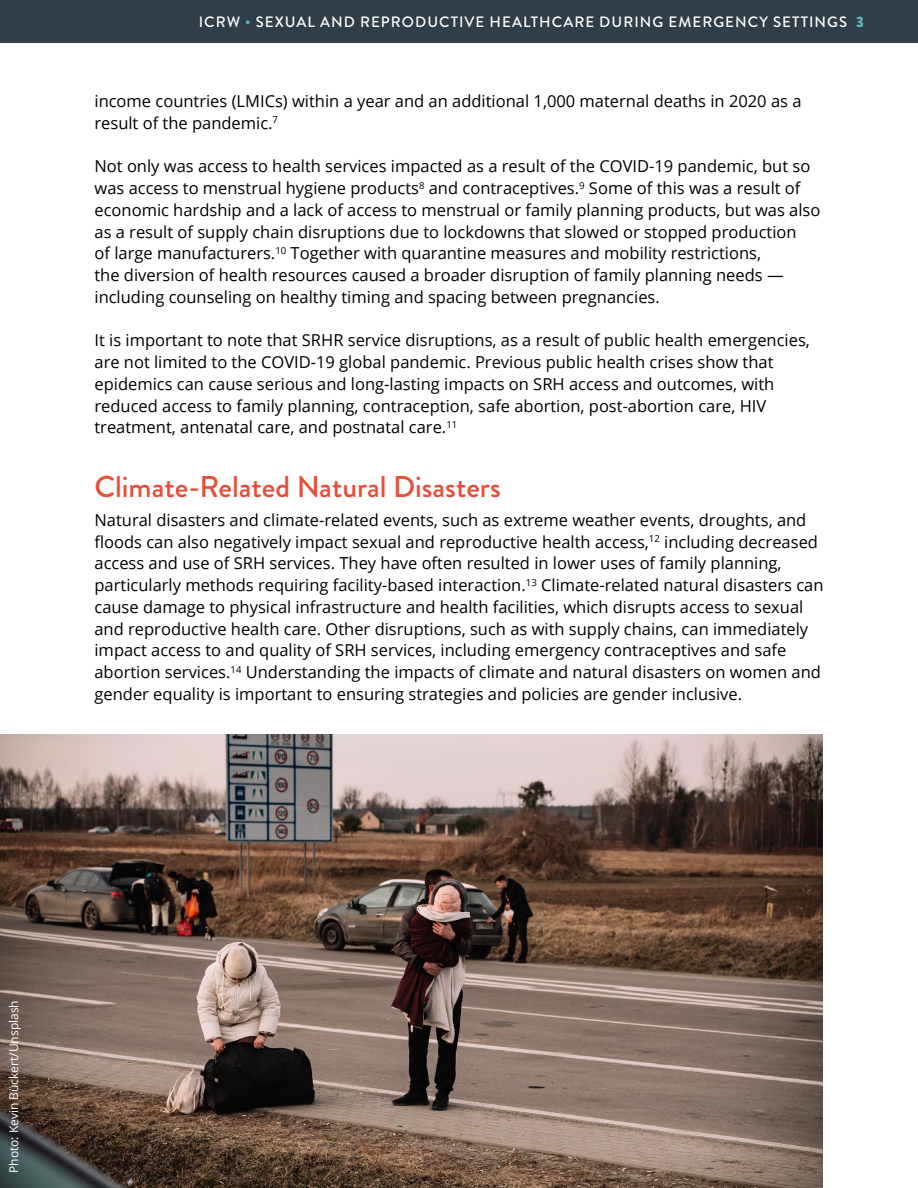
<style>
.page{position:relative;width:918px;height:1188px;background:#fff}
.page>*{position:absolute;margin:0;border:0;box-sizing:border-box;transform-origin:0 0}
.t1{font:500 30px "Brandon Grotesque";color:#e74e39}
.t2{font:16.5px/21.8px "Open Sans";color:#000}
.t3{font:500 15px "Brandon Grotesque";letter-spacing:.07em;color:#fff}
.t4{font:12px "Open Sans";color:#fff}
.s1{color:#66bebc}
.s2{color:#000}
.s3{font-weight:900;color:#66bebc}
</style>
<div class="page">
<div style="left:0;top:0;width:918px;height:43px;background:#303e49"></div>
<img style="left:0;top:734px;width:823px;height:454px">
<p class="t3" style="left:199px;top:12px;width:650px">ICRW <span class="s1">•</span> SEXUAL AND REPRODUCTIV HEALTHCARE DURING EMERGENCY SETTINGS</p>
<p class="t3" style="left:417px;top:12px;width:448px">ICRW <span class="s2">•</span> ENABLING WOMEN’S ECONOMIC EMPOWERMENT <span class="s3">3</span></p>
<p class="t2" style="left:94px;top:90px;width:709px">income countries (LMICs) within a year and an additional 1,000 maternal deaths in 2020 as a result of the pandemic.<sup>7</sup></p>
<p class="t2" style="left:94px;top:155px;width:728px">Not only was access to health services impacted as a result of the COVID-19 pandemic, but so was access to menstrual hygiene products<sup>8</sup> and contraceptives.<sup>9</sup> Some of this was a result of economic hardship and a lack of access to menstrual or family planning products, but was also as a result of supply chain disruptions due to lockdowns that slowed or stopped production<br>of large manufacturers.<sup>10</sup> Together with quarantine measures and mobility restrictions,<br>the diversion of health resources caused a broader disruption of family planning needs — including counseling on healthy timing and spacing between pregnancies.</p>
<p class="t2" style="left:94px;top:329px;width:717px">It is important to note that SRHR service disruptions, as a result of public health emergencies, are not limited to the COVID-19 global pandemic. Previous public health crises show that epidemics can cause serious and long-lasting impacts on SRH access and outcomes, with reduced access to family planning, contraception, safe abortion, post-abortion care, HIV treatment, antenatal care, and postnatal care.<sup>11</sup></p>
<h1 class="t1" style="left:94px;top:466px;width:408px">Climate-Related Natural Disasters</h1>
<p class="t2" style="left:94px;top:508px;width:731px">Natural disasters and climate-related events, such as extreme weather events, droughts, and floods can also negatively impact sexual and reproductive health access,<sup>12</sup> including decreased access and use of SRH services. They have often resulted in lower uses of family planning, particularly methods requiring facility-based interaction.<sup>13</sup> Climate-related natural disasters can cause damage to physical infrastructure and health facilities, which disrupts access to sexual and reproductive health care. Other disruptions, such as with supply chains, can immediately impact access to and quality of SRH services, including emergency contraceptives and safe abortion services.<sup>14</sup> Understanding the impacts of climate and natural disasters on women and gender equality is important to ensuring strategies and policies are gender inclusive.</p>
<p class="t4" style="left:6px;top:1173px;width:174px;rotate:-90deg">Photo: Kevin Bückert/Unsplash</p>
</div>
